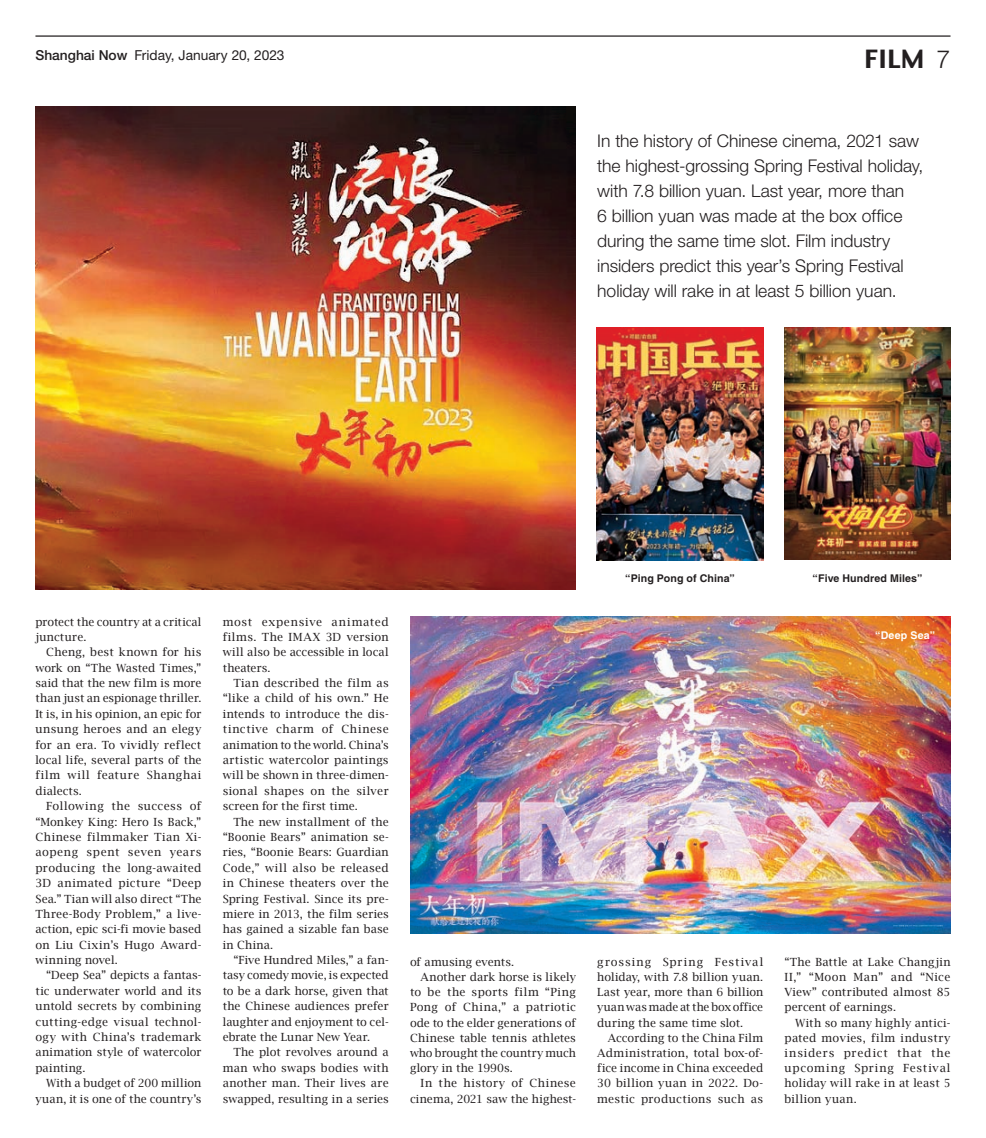
<style>
.page{position:relative;width:986px;height:1138px;background:#fff}
.page>*{position:absolute;margin:0;border:0;box-sizing:border-box;transform-origin:0 0}
.t1{font:25px "Charcoal";color:#231f20}
._0_deck{font:300 17.5px/25px "Helvetica Neue LT Std";letter-spacing:-.005em;color:#231f20}
.t2{font:13.75px "Helvetica Neue LT Std";color:#231f20}
._0_body{font:11.25px/15.4px "Lucida Bright";letter-spacing:.015em;color:#231f20;text-align:justify}
._1_caption{font:700 10.62px "Helvetica LT Std";letter-spacing:.01em;color:#231f20}
._1_caption-2{font:700 10.62px "Helvetica LT Std";letter-spacing:.02em;color:#fff}
.s1{font-weight:500}
.s2{font-family:"Helvetica Neue LT Std";font-weight:300}
</style>
<div class="page">
<hr style="left:35px;top:35px;width:915px;height:2px;background:#231f20">
<img style="left:410px;top:617px;width:540px;height:316px">
<img style="left:784px;top:327px;width:166px;height:232px">
<img style="left:596px;top:327px;width:167px;height:233px">
<img style="left:35px;top:106px;width:540px;height:483px">
<p class="t2" style="left:35px;top:47px;width:250px"><span class="s1">Shanghai Now</span> Friday, January 20, 2023</p>
<p class="t1" style="left:864px;top:43px;width:87px">Film <span class="s2">7</span></p>
<p class="_0_deck" style="left:597px;top:128px;width:327px">In the history of Chinese cinema, 2021 saw the highest-grossing Spring Festival holiday, with 7.8 billion yuan. Last year, more than<br>6 billion yuan was made at the box office during the same time slot. Film industry insiders predict this year’s Spring Festival holiday will rake in at least 5 billion yuan.</p>
<p class="_0_body" style="left:35px;top:613px;width:167px">protect the country at a critical juncture.</p>
<p class="_0_body" style="left:35px;top:644px;width:167px;text-indent:11px">Cheng, best known for his work on “The Wasted Times,” said that the new film is more than just an espionage thriller.<br>It is, in his opinion, an epic for unsung heroes and an elegy for an era. To vividly reflect local life, several parts of the film will feature Shanghai dialects.</p>
<p class="_0_body" style="left:35px;top:798px;width:167px;text-indent:11px">Following the success of “Monkey King: Hero Is Back,” Chinese filmmaker Tian Xi&shy;aopeng spent seven years producing the long-awaited 3D animated picture “Deep Sea.” Tian will also direct “The Three-Body Problem,” a live&shy;action, epic sci-fi movie based on Liu Cixin’s Hugo Award&shy;winning novel.</p>
<p class="_0_body" style="left:35px;top:967px;width:167px;text-indent:11px">“Deep Sea” depicts a fantas&shy;tic underwater world and its untold secrets by combining cutting-edge visual technol&shy;ogy with China’s trademark animation style of watercolor painting.</p>
<p class="_0_body" style="left:35px;top:1075px;width:167px;text-align:right">With a budget of 200 million yuan, it is one of the country’s</p>
<p class="_0_body" style="left:223px;top:613px;width:167px">most expensive animated films. The IMAX 3D version will also be accessible in local theaters.</p>
<p class="_0_body" style="left:223px;top:675px;width:167px;text-indent:11px">Tian described the film as “like a child of his own.” He intends to introduce the dis&shy;tinctive charm of Chinese animation to the world. China’s artistic watercolor paintings will be shown in three-dimen&shy;sional shapes on the silver screen for the first time.</p>
<p class="_0_body" style="left:223px;top:813px;width:167px;text-indent:11px">The new installment of the “Boonie Bears” animation se&shy;ries, “Boonie Bears: Guardian Code,” will also be released in Chinese theaters over the Spring Festival. Since its pre&shy;miere in 2013, the film series has gained a sizable fan base in China.</p>
<p class="_0_body" style="left:223px;top:952px;width:167px;text-indent:11px">“Five Hundred Miles,” a fan&shy;tasy comedy movie, is expected to be a dark horse, given that the Chinese audiences prefer laughter and enjoyment to cel&shy;ebrate the Lunar New Year.</p>
<p class="_0_body" style="left:223px;top:1044px;width:167px;text-indent:11px">The plot revolves around a man who swaps bodies with another man. Their lives are swapped, resulting in a series</p>
<p class="_1_caption" style="left:625px;top:571px;width:111px">“Ping Pong of China”</p>
<p class="_1_caption" style="left:812px;top:571px;width:111px">“Five Hundred Miles”</p>
<p class="_1_caption-2" style="left:874px;top:628px;width:61px">“Deep Sea”</p>
<p class="_0_body" style="left:410px;top:954px;width:106px">of amusing events.</p>
<p class="_0_body" style="left:410px;top:969px;width:167px;text-indent:11px">Another dark horse is likely to be the sports film “Ping Pong of China,” a patriotic ode to the elder generations of Chinese table tennis athletes who brought the country much glory in the 1990s.</p>
<p class="_0_body" style="left:410px;top:1075px;width:167px;text-align:right">In the history of Chinese cinema, 2021 saw the highest-</p>
<p class="_0_body" style="left:597px;top:954px;width:167px">grossing Spring Festival holiday, with 7.8 billion yuan.<br>Last year, more than 6 billion yuan was made at the box office during the same time slot.</p>
<p class="_0_body" style="left:597px;top:1030px;width:167px;text-indent:11px">According to the China Film Administration, total box-of&shy;fice income in China exceeded 30 billion yuan in 2022. Do&shy;mestic productions such as</p>
<p class="_0_body" style="left:784px;top:954px;width:167px">“The Battle at Lake Changjin II,” “Moon Man” and “Nice View” contributed almost 85 percent of earnings.</p>
<p class="_0_body" style="left:784px;top:1014px;width:167px;text-indent:11px">With so many highly antici&shy;pated movies, film industry insiders predict that the upcoming Spring Festival holiday will rake in at least 5 billion yuan.</p>
</div>
